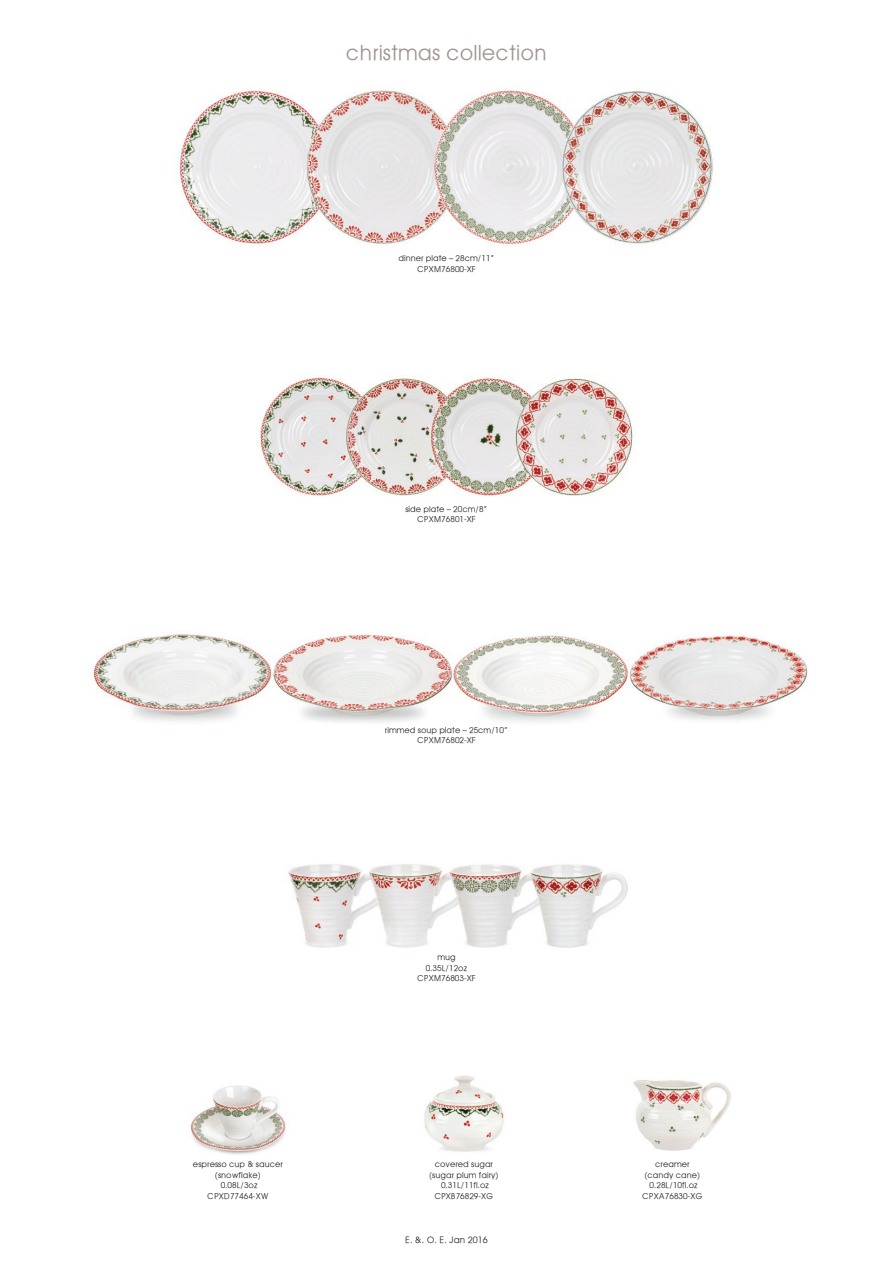
<style>
.page{position:relative;width:893px;height:1263px;background:#fff}
.page>*{position:absolute;margin:0;border:0;box-sizing:border-box;transform-origin:0 0}
.t1{font:21px "Avant Garde";color:#a19390}
.t2{font:9px "Avant Garde";color:#231f20}
.t3{font:8.25px/10.5px "Avant Garde";color:#231f20;text-align:center}
</style>
<div class="page">
<img style="left:453px;top:635px;width:175px;height:88px">
<img style="left:630px;top:635px;width:178px;height:86px">
<img style="left:273px;top:634px;width:180px;height:89px">
<img style="left:93px;top:634px;width:178px;height:88px">
<img style="left:178px;top:90px;width:535px;height:156px">
<img style="left:260px;top:375px;width:374px;height:121px">
<img style="left:288px;top:864px;width:340px;height:84px">
<img style="left:190px;top:1085px;width:96px;height:70px">
<img style="left:424px;top:1076px;width:80px;height:76px">
<img style="left:633px;top:1080px;width:98px;height:71px">
<h1 class="t1" style="left:346px;top:40px;width:203px">christmas collection</h1>
<p class="t3" style="left:398px;top:253px;width:98px">dinner plate – 28cm/11”<br>CPXM76800-XF</p>
<p class="t3" style="left:405px;top:503px;width:84px">side plate – 20cm/8”<br>CPXM76801-XF</p>
<p class="t3" style="left:385px;top:724px;width:125px">rimmed soup plate – 25cm/10”<br>CPXM76802-XF</p>
<p class="t3" style="left:417px;top:952px;width:60px">mug<br>0.35L/12oz<br>CPXM76803-XF</p>
<p class="t3" style="left:193px;top:1159px;width:91px">espresso cup &amp; saucer (snowflake)<br>0.08L/3oz<br>CPXD77464-XW</p>
<p class="t3" style="left:429px;top:1159px;width:71px">covered sugar (sugar plum fairy)<br>0.31L/11fl.oz<br>CPXB76829-XG</p>
<p class="t3" style="left:642px;top:1159px;width:62px">creamer (candy cane)<br>0.28L/10fl.oz<br>CPXA76830-XG</p>
<p class="t2" style="left:405px;top:1235px;width:84px">E. &amp;. O. E. Jan 2016</p>
</div>
